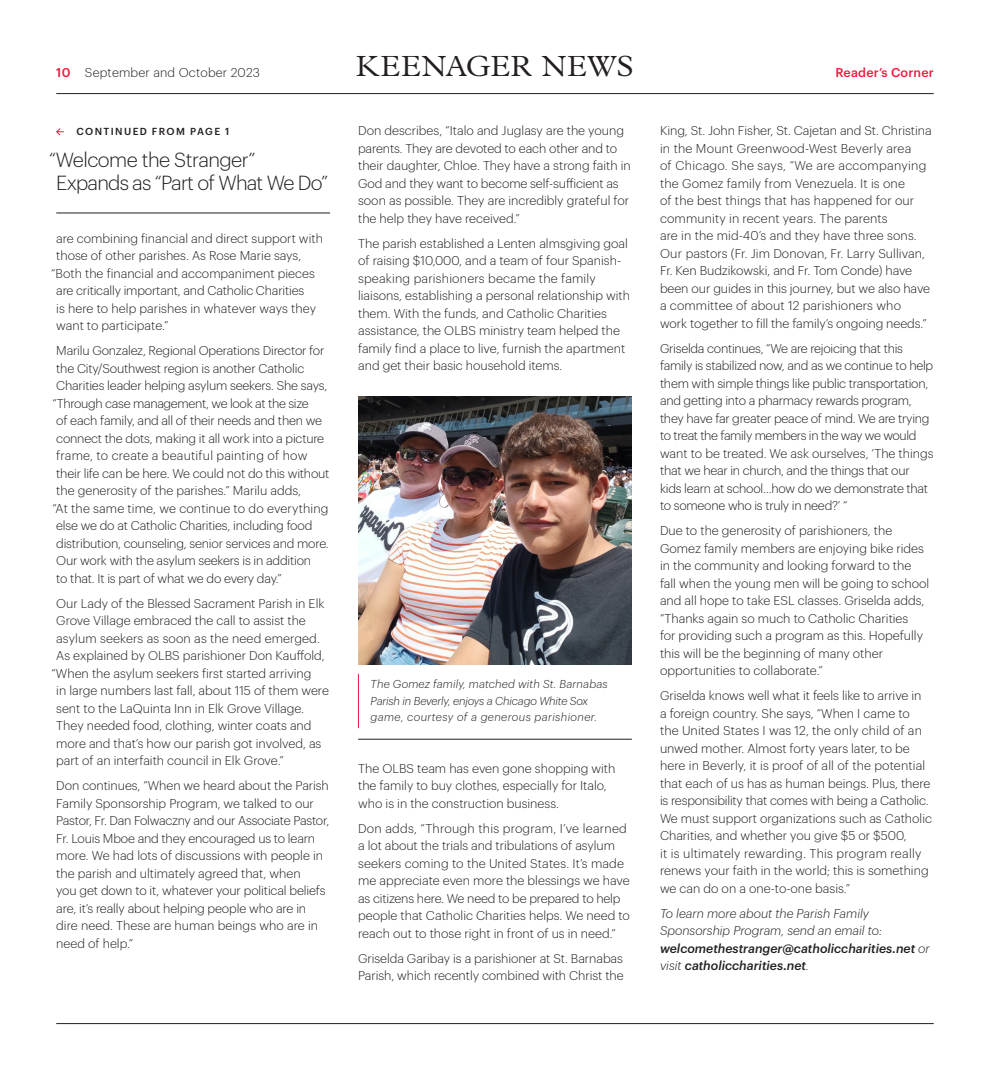
<style>
.page{position:relative;width:990px;height:1080px;background:#fff}
.page>*{position:absolute;margin:0;border:0;box-sizing:border-box;transform-origin:0 0}
.t1{font:300 29.38px "Plantin MT Pro";letter-spacing:.025em;color:#231f20}
.t2{font:300 20px/23.8px "Graphik";letter-spacing:-.04em;color:#231f20}
.t3{font:300 12.5px/17.5px "Graphik";color:#231f20}
.t4{font:300 12.5px/17.5px "Graphik";letter-spacing:-.02em;color:#231f20}
.t5{font:italic 300 12.5px/17.5px "Graphik";color:#231f20}
.t6{font:300 12.5px "Graphik";letter-spacing:-.025em;color:#231f20}
.t7{font:500 12.5px "Graphik";letter-spacing:.015em;color:#ed1a3b}
.t8{font:italic 300 11.25px/16.2px "Graphik";letter-spacing:.015em;color:#231f20}
.t9{font:500 10px "Graphik";letter-spacing:.135em;color:#231f20}
.s1{font-weight:500;color:#ed1a3b}
.s2{font-weight:500}
</style>
<div class="page">
<hr style="left:56px;top:93px;width:878px;height:1px;background:#231f20">
<hr style="left:56px;top:1023px;width:878px;height:1px;background:#231f20">
<hr style="left:56px;top:213px;width:274px;height:1px;background:#231f20">
<svg style="left:56px;top:128px;width:8px;height:8px"></svg>
<hr style="left:358px;top:674px;width:1px;height:54px;background:#ed1a3b">
<img style="left:358px;top:396px;width:274px;height:268px">
<hr style="left:358px;top:739px;width:274px;height:1px;background:#231f20">
<p class="t3" style="left:56px;top:63px;width:205px"><span class="s1">10</span> September and October 2023</p>
<p class="t1" style="left:356px;top:50px;width:279px">KEENAGER NEWS</p>
<p class="t7" style="left:836px;top:63px;width:100px">Reader’s Corner</p>
<p class="t9" style="left:76px;top:124px;width:154px">CONTINUED FROM PAGE 1</p>
<p class="t2" style="left:56px;top:146px;width:273px;text-indent:-7px">“Welcome the Stranger”<br>Expands as “Part of What We Do”</p>
<p class="t3" style="left:56px;top:229px;width:268px">are combining financial and direct support with</p>
<p class="t3" style="left:56px;top:246px;width:247px">those of other parishes. As Rose Marie says,</p>
<p class="t3" style="left:51px;top:264px;width:265px">“Both the financial and accompaniment pieces</p>
<p class="t3" style="left:56px;top:281px;width:250px">are critically important, and Catholic Charities</p>
<p class="t3" style="left:56px;top:299px;width:261px">is here to help parishes in whatever ways they</p>
<p class="t3" style="left:56px;top:316px;width:114px">want to participate.”</p>
<p class="t3" style="left:56px;top:341px;width:270px">Marilu Gonzalez, Regional Operations Director for</p>
<p class="t3" style="left:56px;top:359px;width:250px">the City/Southwest region is another Catholic</p>
<p class="t3" style="left:56px;top:376px;width:273px">Charities leader helping asylum seekers. She says,</p>
<p class="t6" style="left:53px;top:394px;width:258px">“Through case management, we look at the size</p>
<p class="t3" style="left:56px;top:411px;width:267px">of each family, and all of their needs and then we</p>
<p class="t3" style="left:56px;top:429px;width:269px">connect the dots, making it all work into a picture</p>
<p class="t3" style="left:56px;top:446px;width:253px">frame, to create a beautiful painting of how</p>
<p class="t3" style="left:56px;top:464px;width:275px">their life can be here. We could not do this without</p>
<p class="t3" style="left:56px;top:481px;width:246px">the generosity of the parishes.” Marilu adds,</p>
<p class="t3" style="left:52px;top:499px;width:277px">“At the same time, we continue to do everything</p>
<p class="t3" style="left:56px;top:516px;width:258px">else we do at Catholic Charities, including food</p>
<p class="t3" style="left:56px;top:534px;width:274px">distribution, counseling, senior services and more.</p>
<p class="t3" style="left:56px;top:551px;width:256px">Our work with the asylum seekers is in addition</p>
<p class="t3" style="left:56px;top:569px;width:227px">to that. It is part of what we do every day.”</p>
<p class="t3" style="left:56px;top:594px;width:270px">Our Lady of the Blessed Sacrament Parish in Elk</p>
<p class="t3" style="left:56px;top:611px;width:251px">Grove Village embraced the call to assist the</p>
<p class="t3" style="left:56px;top:629px;width:265px">asylum seekers as soon as the need emerged.</p>
<p class="t3" style="left:56px;top:646px;width:270px">As explained by OLBS parishioner Don Kauffold,</p>
<p class="t3" style="left:52px;top:664px;width:262px">“When the asylum seekers first started arriving</p>
<p class="t3" style="left:56px;top:681px;width:274px">in large numbers last fall, about 115 of them were</p>
<p class="t3" style="left:56px;top:699px;width:249px">sent to the LaQuinta Inn in Elk Grove Village.</p>
<p class="t3" style="left:56px;top:716px;width:257px">They needed food, clothing, winter coats and</p>
<p class="t3" style="left:56px;top:734px;width:267px">more and that’s how our parish got involved, as</p>
<p class="t3" style="left:56px;top:751px;width:229px">part of an interfaith council in Elk Grove.”</p>
<p class="t3" style="left:56px;top:776px;width:274px">Don continues, “When we heard about the Parish Family Sponsorship Program, we talked to our Pastor, Fr. Dan Folwaczny and our Associate Pastor, Fr. Louis Mboe and they encouraged us to learn more. We had lots of discussions with people in the parish and ultimately agreed that, when<br>you get down to it, whatever your political beliefs are, it’s really about helping people who are in dire need. These are human beings who are in need of help.”</p>
<p class="t3" style="left:358px;top:121px;width:274px">Don describes, “Italo and Juglasy are the young parents. They are devoted to each other and to their daughter, Chloe. They have a strong faith in God and they want to become self-sufficient as soon as possible. They are incredibly grateful for the help they have received.”</p>
<p class="t3" style="left:358px;top:234px;width:274px">The parish established a Lenten almsgiving goal of raising $10,000, and a team of four Spanish&shy;speaking parishioners became the family liaisons, establishing a personal relationship with them. With the funds, and Catholic Charities assistance, the OLBS ministry team helped the family find a place to live, furnish the apartment and get their basic household items.</p>
<p class="t8" style="left:371px;top:675px;width:238px">The Gomez family, matched with St. Barnabas<br>Parish in Beverly, enjoys a Chicago White Sox game, courtesy of a generous parishioner.</p>
<p class="t3" style="left:358px;top:759px;width:259px">The OLBS team has even gone shopping with the family to buy clothes, especially for Italo, who is in the construction business.</p>
<p class="t3" style="left:358px;top:819px;width:273px">Don adds, “Through this program, I’ve learned a lot about the trials and tribulations of asylum seekers coming to the United States. It’s made me appreciate even more the blessings we have as citizens here. We need to be prepared to help people that Catholic Charities helps. We need to reach out to those right in front of us in need.”</p>
<p class="t3" style="left:358px;top:949px;width:267px">Griselda Garibay is a parishioner at St. Barnabas<br>Parish, which recently combined with Christ the</p>
<p class="t3" style="left:660px;top:121px;width:273px">King, St. John Fisher, St. Cajetan and St. Christina in the Mount Greenwood-West Beverly area<br>of Chicago. She says, “We are accompanying the Gomez family from Venezuela. It is one<br>of the best things that has happened for our community in recent years. The parents<br>are in the mid-40’s and they have three sons.<br>Our pastors (Fr. Jim Donovan, Fr. Larry Sullivan, Fr. Ken Budzikowski, and Fr. Tom Conde) have been our guides in this journey, but we also have a committee of about 12 parishioners who<br>work together to fill the family’s ongoing needs.”</p>
<p class="t4" style="left:660px;top:339px;width:275px">Griselda continues, “We are rejoicing that this family is stabilized now, and as we continue to help them with simple things like public transportation, and getting into a pharmacy rewards program, they have far greater peace of mind. We are trying to treat the family members in the way we would want to be treated. We ask ourselves, ‘The things that we hear in church, and the things that our kids learn at school…how do we demonstrate that to someone who is truly in need?’ “</p>
<p class="t3" style="left:660px;top:521px;width:271px">Due to the generosity of parishioners, the Gomez family members are enjoying bike rides in the community and looking forward to the fall when the young men will be going to school and all hope to take ESL classes. Griselda adds, “Thanks again so much to Catholic Charities<br>for providing such a program as this. Hopefully this will be the beginning of many other opportunities to collaborate.”</p>
<p class="t3" style="left:660px;top:686px;width:274px">Griselda knows well what it feels like to arrive in<br>a foreign country. She says, “When I came to<br>the United States I was 12, the only child of an unwed mother. Almost forty years later, to be here in Beverly, it is proof of all of the potential that each of us has as human beings. Plus, there is responsibility that comes with being a Catholic.<br>We must support organizations such as Catholic Charities, and whether you give $5 or $500,<br>it is ultimately rewarding. This program really renews your faith in the world; this is something we can do on a one-to-one basis.”</p>
<p class="t5" style="left:660px;top:904px;width:271px">To learn more about the Parish Family Sponsorship Program, send an email to: <span class="s2">welcomethestranger@catholiccharities.net</span> or visit <span class="s2">catholiccharities.net</span>.</p>
</div>
